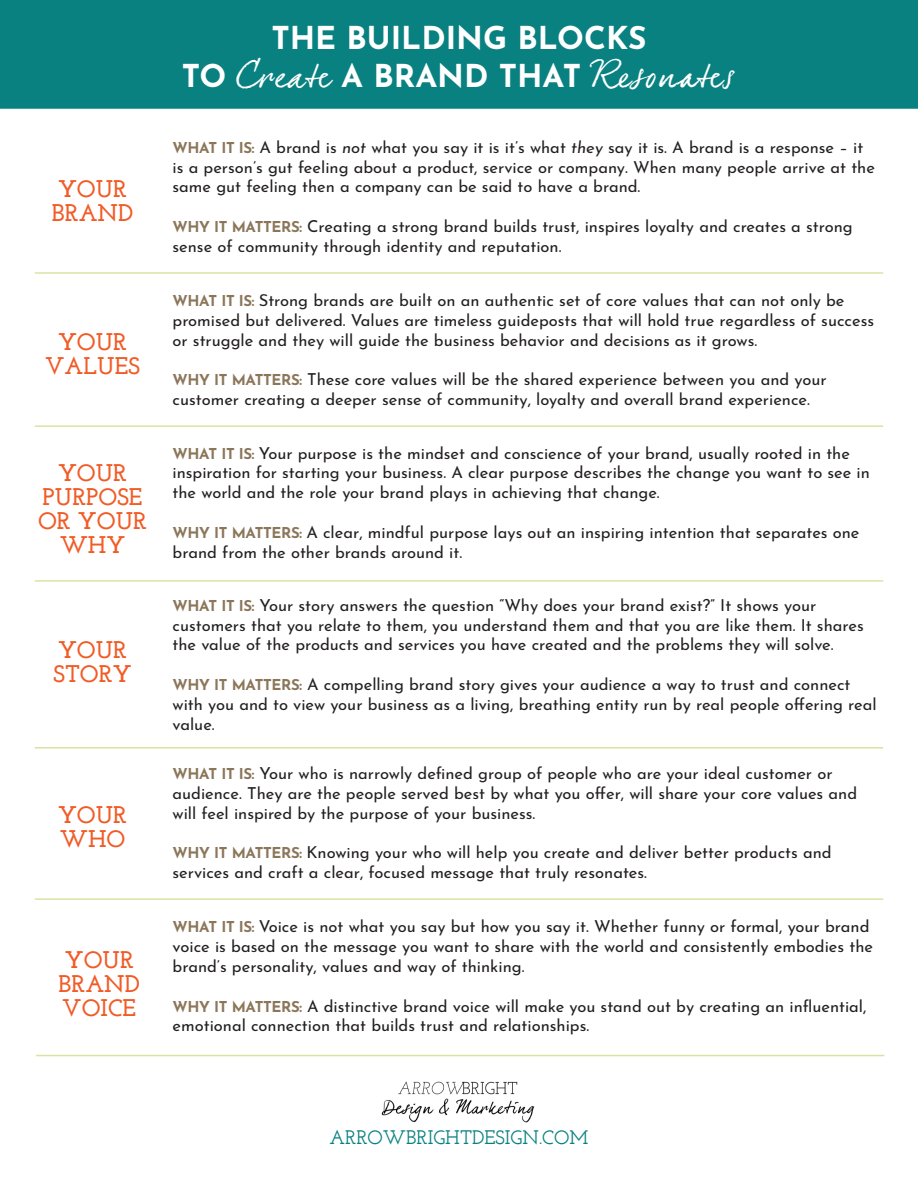
<style>
.page{position:relative;width:918px;height:1188px;background:#fff}
.page>*{position:absolute;margin:0;border:0;box-sizing:border-box;transform-origin:0 0}
.t1{font:31.5px "dear Joe 7";color:#fff}
.t2{font:700 31.5px "Josefin Sans";color:#fff}
.Section_Titles{font:700 24px/24px "Josefin Slab";color:#f15b26}
.t3{font:600 19.5px "Josefin Slab";color:#0a8181}
.Paragraph_Style_1{font:16.5px/19.8px "Josefin Sans";color:#231f20}
.s1{font-family:"Josefin Sans";font-weight:700}
.s2{font-weight:700;font-size:15px;color:#8b765a}
.s3{font-style:italic}
</style>
<div class="page">
<hr style="left:35px;top:272px;width:848px;height:2px;background:#b6c546">
<hr style="left:35px;top:425px;width:848px;height:2px;background:#b6c546">
<hr style="left:35px;top:580px;width:848px;height:2px;background:#b6c546">
<hr style="left:35px;top:747px;width:848px;height:2px;background:#b6c546">
<hr style="left:35px;top:898px;width:848px;height:2px;background:#b6c546">
<hr style="left:36px;top:1055px;width:848px;height:1px;background:#b6c546">
<div style="left:0;top:0;width:918px;height:109px;background:#0a8181"></div>
<img style="left:381px;top:1081px;width:154px;height:42px">
<p class="Section_Titles" style="left:52px;top:177px;width:83px">YOUR<br>BRAND</p>
<p class="Section_Titles" style="left:45px;top:330px;width:96px;text-align:center">YOUR<br>VALUES</p>
<p class="Section_Titles" style="left:38px;top:461px;width:111px;text-align:center">YOUR<br>PURPOSE<br>OR YOUR<br>WHY</p>
<p class="Section_Titles" style="left:54px;top:638px;width:80px">YOUR<br>STORY</p>
<p class="Section_Titles" style="left:58px;top:803px;width:71px">YOUR<br>WHO</p>
<p class="Section_Titles" style="left:59px;top:948px;width:83px">YOUR<br>BRAND<br>VOICE</p>
<p class="t2" style="left:271px;top:10px;width:377px">THE BUILDING BLOCKS</p>
<p class="t1" style="left:182px;top:58px;width:556px"><span class="s1">TO</span> Create <span class="s1">A BRAND THAT</span> Resonates</p>
<p class="Paragraph_Style_1" style="left:173px;top:135px;width:704px"><span class="s2">WHAT IT IS:</span> A brand is <span class="s3">not</span> what you say it is it’s what <span class="s3">they</span> say it is. A brand is a response – it is a person’s gut feeling about a product, service or company. When many people arrive at the same gut feeling then a company can be said to have a brand.</p>
<p class="Paragraph_Style_1" style="left:173px;top:214px;width:682px"><span class="s2">WHY IT MATTERS:</span> Creating a strong brand builds trust, inspires loyalty and creates a strong sense of community through identity and reputation.</p>
<p class="Paragraph_Style_1" style="left:173px;top:288px;width:703px"><span class="s2">WHAT IT IS:</span> Strong brands are built on an authentic set of core values that can not only be promised but delivered. Values are timeless guideposts that will hold true regardless of success or struggle and they will guide the business behavior and decisions as it grows.</p>
<p class="Paragraph_Style_1" style="left:173px;top:368px;width:656px"><span class="s2">WHY IT MATTERS:</span> These core values will be the shared experience between you and your customer creating a deeper sense of community, loyalty and overall brand experience.</p>
<p class="Paragraph_Style_1" style="left:173px;top:441px;width:699px"><span class="s2">WHAT IT IS:</span> Your purpose is the mindset and conscience of your brand, usually rooted in the inspiration for starting your business. A clear purpose describes the change you want to see in the world and the role your brand plays in achieving that change.</p>
<p class="Paragraph_Style_1" style="left:173px;top:520px;width:689px"><span class="s2">WHY IT MATTERS:</span> A clear, mindful purpose lays out an inspiring intention that separates one brand from the other brands around it.</p>
<p class="Paragraph_Style_1" style="left:173px;top:593px;width:693px"><span class="s2">WHAT IT IS:</span> Your story answers the question “Why does your brand exist?” It shows your customers that you relate to them, you understand them and that you are like them. It shares the value of the products and services you have created and the problems they will solve.</p>
<p class="Paragraph_Style_1" style="left:173px;top:672px;width:706px"><span class="s2">WHY IT MATTERS:</span> A compelling brand story gives your audience a way to trust and connect with you and to view your business as a living, breathing entity run by real people offering real value.</p>
<p class="Paragraph_Style_1" style="left:173px;top:761px;width:686px"><span class="s2">WHAT IT IS:</span> Your who is narrowly defined group of people who are your ideal customer or audience. They are the people served best by what you offer, will share your core values and will feel inspired by the purpose of your business.</p>
<p class="Paragraph_Style_1" style="left:173px;top:840px;width:661px"><span class="s2">WHY IT MATTERS:</span> Knowing your who will help you create and deliver better products and services and craft a clear, focused message that truly resonates.</p>
<p class="Paragraph_Style_1" style="left:173px;top:915px;width:702px"><span class="s2">WHAT IT IS:</span> Voice is not what you say but how you say it. Whether funny or formal, your brand voice is based on the message you want to share with the world and consistently embodies the brand’s personality, values and way of thinking.</p>
<p class="Paragraph_Style_1" style="left:173px;top:994px;width:695px"><span class="s2">WHY IT MATTERS:</span> A distinctive brand voice will make you stand out by creating an influential, emotional connection that builds trust and relationships.</p>
<p class="t3" style="left:330px;top:1125px;width:260px">ARROWBRIGHTDESIGN.COM</p>
</div>
